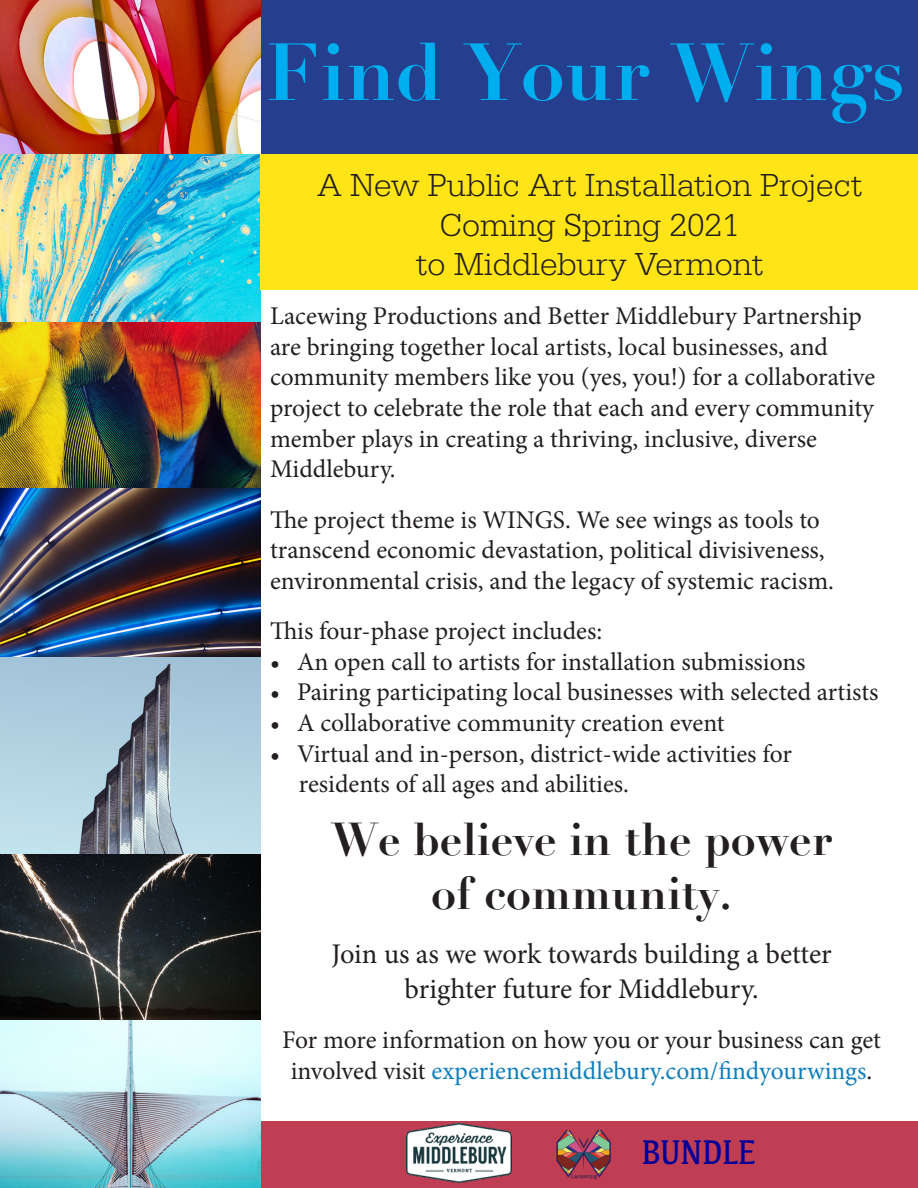
<style>
.page{position:relative;width:918px;height:1188px;background:#fff}
.page>*{position:absolute;margin:0;border:0;box-sizing:border-box;transform-origin:0 0}
.t1{font:700 79.5px "Didot";color:#00aeef}
.t2{font:700 45px "Didot";color:#231f20}
.t3{font:35.55px "Kefa";color:#009;scale:.84 1}
.t4{font:300 33px "Serifa";color:#231f20}
.t5{font:28.5px "Minion Pro";letter-spacing:-.005em;color:#231f20}
.t6{font:25.5px/30.6px "Minion Pro";color:#231f20}
.t7{font:25.5px "Minion Pro";color:#0e7ebd}
.s1{color:#231f20}
</style>
<div class="page">
<div style="left:0;top:1122px;width:918px;height:66px;background:#c03e54"></div>
<div style="left:250px;top:0;width:668px;height:154px;background:#253f8e"></div>
<img style="left:0;top:0;width:260px;height:1188px">
<div style="left:260px;top:154px;width:658px;height:135px;background:#ffe518"></div>
<img style="left:406px;top:1123px;width:106px;height:60px">
<img style="left:556px;top:1130px;width:55px;height:50px">
<p class="t1" style="left:266px;top:22px;width:641px">Find Your Wings</p>
<p class="t4" style="left:317px;top:166px;width:546px">A New Public Art Installation Project</p>
<p class="t4" style="left:440px;top:206px;width:301px">Coming Spring 2021</p>
<p class="t4" style="left:416px;top:246px;width:349px">to Middlebury Vermont</p>
<p class="t6" style="left:270px;top:301px;width:593px">Lacewing Productions and Better Middlebury Partnership are bringing together local artists, local businesses, and</p>
<p class="t6" style="left:270px;top:362px;width:607px">community members like you (yes, you!) for a collaborative project to celebrate the role that each and every community</p>
<p class="t6" style="left:270px;top:423px;width:549px">member plays in creating a thriving, inclusive, diverse</p>
<p class="t6" style="left:270px;top:454px;width:127px">Middlebury.</p>
<p class="t6" style="left:270px;top:504px;width:551px">The project theme is WINGS. We see wings as tools to</p>
<p class="t6" style="left:270px;top:535px;width:556px">transcend economic devastation, political divisiveness,</p>
<p class="t6" style="left:270px;top:565px;width:566px">environmental crisis, and the legacy of systemic racism.</p>
<p class="t6" style="left:270px;top:616px;width:334px">This four-phase project includes:</p>
<p class="t6" style="left:270px;top:646px;width:537px">• An open call to artists for installation submissions</p>
<p class="t6" style="left:270px;top:677px;width:610px">• Pairing participating local businesses with selected artists</p>
<p class="t6" style="left:270px;top:708px;width:456px">• A collaborative community creation event</p>
<p class="t6" style="left:270px;top:738px;width:523px">• Virtual and in-person, district-wide activities for</p>
<p class="t6" style="left:299px;top:769px;width:332px">residents of all ages and abilities.</p>
<p class="t2" style="left:332px;top:811px;width:502px">We believe in the power</p>
<p class="t2" style="left:431px;top:865px;width:302px">of community.</p>
<p class="t5" style="left:331px;top:935px;width:502px">Join us as we work towards building a better</p>
<p class="t5" style="left:405px;top:969px;width:356px">brighter future for Middlebury.</p>
<p class="t6" style="left:282px;top:1025px;width:600px">For more information on how you or your business can get</p>
<p class="t7" style="left:291px;top:1053px;width:583px"><span class="s1">involved visit</span> experiencemiddlebury.com/findyourwings<span class="s1">.</span></p>
<p class="t3" style="left:642px;top:1130px;width:137px">BUNDLE</p>
</div>
